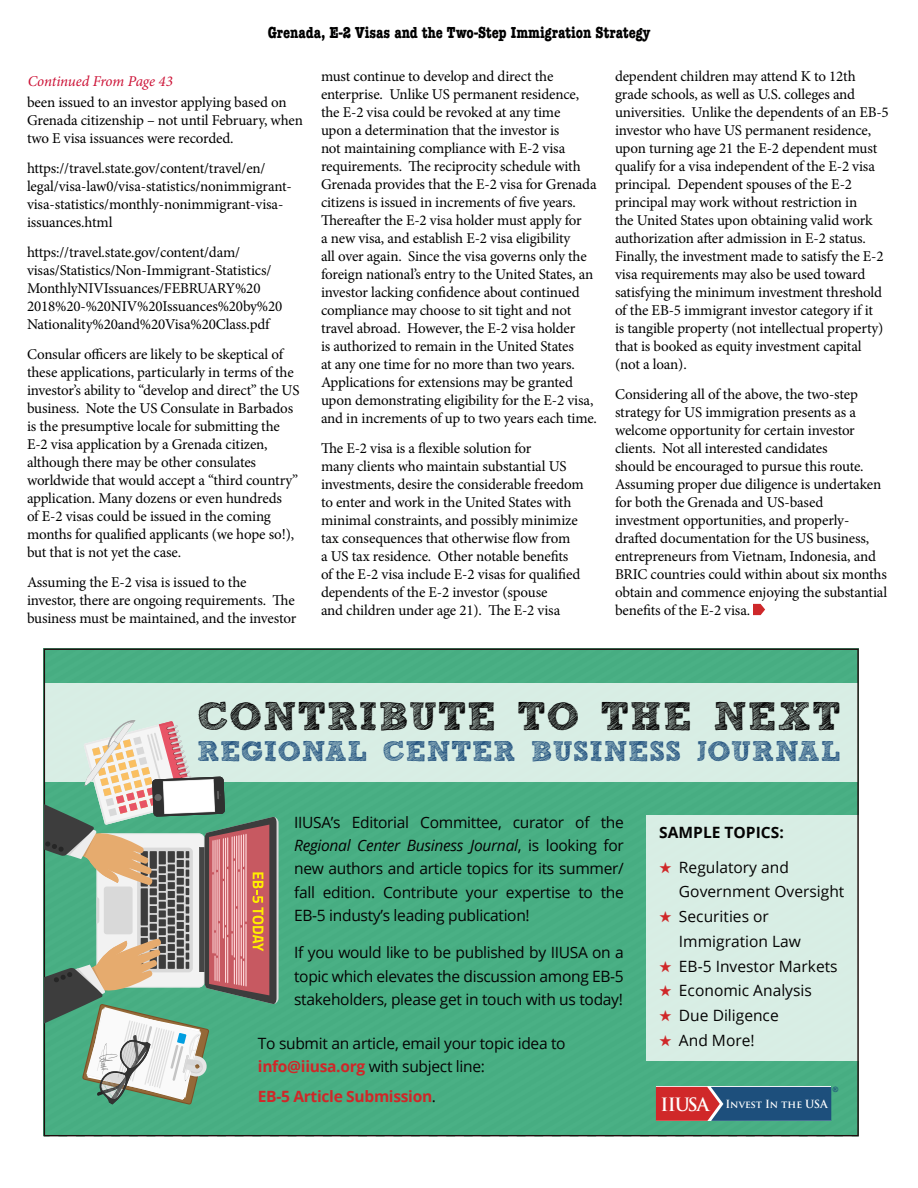
<style>
.page{position:relative;width:918px;height:1188px;background:#fff}
.page>*{position:absolute;margin:0;border:0;box-sizing:border-box;transform-origin:0 0}
.t1{font:700 39.6px "freeversion Sketch Block";letter-spacing:.02em;color:#040303}
.t2{font:700 28.35px "freeversion Sketch Block";letter-spacing:.02em;color:#1d4e7c}
.t3{font:700 condensed 16.5px "American Typewriter";color:#000001}
.t4{font:15.6px/23.4px "Open Sans";letter-spacing:-.02em;color:#040303;text-align:justify}
.t5{font:15.6px/24.8px "Open Sans";color:#040303}
.t6{font:700 15.6px "Open Sans";letter-spacing:-.02em;color:#cf2728}
.t7{font:700 15.6px "Open Sans";color:#040303}
.t8{font:15px/18px "Minion Pro";letter-spacing:-.01em;color:#000001}
.t9{font:italic 15px "Minion Pro";letter-spacing:-.01em;color:#cc1236}
.t10{font:700 10.05px "Trajan Pro";color:#fff}
.t11{font:700 7.35px "Arial";color:#1d4f7c}
.s1{font-style:italic}
.s2{font-weight:700;color:#cf2728}
.s3{font-weight:400;color:#040303}
.s4{color:#cf2728}
.s5{font-size:18px}
.s6{font-size:10.95px}
</style>
<div class="page">
<hr style="left:0;top:58px;width:1px;height:1130px;background:#4fbfcd">
<svg style="left:0;top:633px;width:1px;height:555px"></svg>
<svg style="left:753px;top:604px;width:12px;height:11px"></svg>
<div style="left:46px;top:651px;width:811px;height:483px;background:#48ae83"></div>
<div style="left:646px;top:816px;width:213px;height:245px;background:#d8ede4"></div>
<div style="left:44px;top:683px;width:814px;height:99px;background:#d8ede4"></div>
<svg style="left:44px;top:719px;width:235px;height:386px"></svg>
<svg style="left:656px;top:1087px;width:175px;height:34px;background:#5d4664"></svg>
<p class="t3" style="left:268px;top:20px;width:384px">Grenada, E-2 Visas and the Two-Step Immigration Strategy</p>
<p class="t9" style="left:28px;top:71px;width:147px">Continued From Page 43</p>
<p class="t8" style="left:27px;top:94px;width:277px">been issued to an investor applying based on<br>Grenada citizenship – not until February, when two E visa issuances were recorded.</p>
<p class="t8" style="left:27px;top:160px;width:266px">https://travel.state.gov/content/travel/en/ legal/visa-law0/visa-statistics/nonimmigrant&shy;visa-statistics/monthly-nonimmigrant-visa&shy;issuances.html</p>
<p class="t8" style="left:27px;top:244px;width:257px">https://travel.state.gov/content/dam/ visas/Statistics/Non-Immigrant-Statistics/ MonthlyNIVIssuances/FEBRUARY%20<br>2018%20-%20NIV%20Issuances%20by%20<br>Nationality%20and%20Visa%20Class.pdf</p>
<p class="t8" style="left:27px;top:346px;width:274px">Consular officers are likely to be skeptical of these applications, particularly in terms of the investor’s ability to “develop and direct” the US business. Note the US Consulate in Barbados is the presumptive locale for submitting the E-2 visa application by a Grenada citizen, although there may be other consulates worldwide that would accept a “third country” application. Many dozens or even hundreds<br>of E-2 visas could be issued in the coming months for qualified applicants (we hope so!), but that is not yet the case.</p>
<p class="t8" style="left:27px;top:574px;width:271px">Assuming the E-2 visa is issued to the investor, there are ongoing requirements. The business must be maintained, and the investor</p>
<p class="t8" style="left:321px;top:67px;width:278px">must continue to develop and direct the enterprise. Unlike US permanent residence, the E-2 visa could be revoked at any time<br>upon a determination that the investor is<br>not maintaining compliance with E-2 visa requirements. The reciprocity schedule with Grenada provides that the E-2 visa for Grenada citizens is issued in increments of five years.<br>Thereafter the E-2 visa holder must apply for<br>a new visa, and establish E-2 visa eligibility<br>all over again. Since the visa governs only the foreign national’s entry to the United States, an investor lacking confidence about continued compliance may choose to sit tight and not travel abroad. However, the E-2 visa holder<br>is authorized to remain in the United States<br>at any one time for no more than two years.<br>Applications for extensions may be granted upon demonstrating eligibility for the E-2 visa, and in increments of up to two years each time.</p>
<p class="t8" style="left:321px;top:439px;width:264px">The E-2 visa is a flexible solution for<br>many clients who maintain substantial US investments, desire the considerable freedom to enter and work in the United States with minimal constraints, and possibly minimize tax consequences that otherwise flow from<br>a US tax residence. Other notable benefits of the E-2 visa include E-2 visas for qualified dependents of the E-2 investor (spouse<br>and children under age 21). The E-2 visa</p>
<p class="t8" style="left:615px;top:67px;width:275px">dependent children may attend K to 12th grade schools, as well as U.S. colleges and universities. Unlike the dependents of an EB-5 investor who have US permanent residence, upon turning age 21 the E-2 dependent must qualify for a visa independent of the E-2 visa principal. Dependent spouses of the E-2 principal may work without restriction in<br>the United States upon obtaining valid work authorization after admission in E-2 status.<br>Finally, the investment made to satisfy the E-2 visa requirements may also be used toward satisfying the minimum investment threshold of the EB-5 immigrant investor category if it<br>is tangible property (not intellectual property) that is booked as equity investment capital (not a loan).</p>
<p class="t8" style="left:615px;top:385px;width:274px">Considering all of the above, the two-step strategy for US immigration presents as a welcome opportunity for certain investor clients. Not all interested candidates<br>should be encouraged to pursue this route.<br>Assuming proper due diligence is undertaken for both the Grenada and US-based investment opportunities, and properly&shy;drafted documentation for the US business, entrepreneurs from Vietnam, Indonesia, and BRIC countries could within about six months obtain and commence enjoying the substantial benefits of the E-2 visa.</p>
<h1 class="t1" style="left:197px;top:701px;width:645px">CONTRIBUTE TO THE NEXT</h1>
<h2 class="t2" style="left:197px;top:741px;width:645px">REGIONAL CENTER BUSINESS JOURNAL</h2>
<p class="t4" style="left:294px;top:810px;width:331px">IIUSA’s Editorial Committee, curator of the <span class="s1">Regional Center Business Journal</span>, is looking for new authors and article topics for its summer/ fall edition. Contribute your expertise to the EB-5 industy’s leading publication!</p>
<p class="t4" style="left:294px;top:941px;width:331px">If you would like to be published by IIUSA on a topic which elevates the discussion among EB-5 stakeholders, please get in touch with us today!</p>
<p class="t4" style="left:258px;top:1031px;width:309px">To submit an article, email your topic idea to <span class="s2">info@iiusa.org</span> with subject line:</p>
<p class="t6" style="left:258px;top:1085px;width:180px">EB-5 Article Submission<span class="s3">.</span></p>
<p class="t7" style="left:659px;top:821px;width:126px">SAMPLE TOPICS:</p>
<p class="t5" style="left:679px;top:854px;width:167px;text-indent:-20px"><span class="s4">★</span> Regulatory and<br>Government Oversight</p>
<p class="t5" style="left:679px;top:904px;width:124px;text-indent:-20px"><span class="s4">★</span> Securities or<br>Immigration Law</p>
<p class="t5" style="left:659px;top:953px;width:180px"><span class="s4">★</span> EB-5 Investor Markets</p>
<p class="t5" style="left:659px;top:978px;width:154px"><span class="s4">★</span> Economic Analysis</p>
<p class="t5" style="left:659px;top:1003px;width:121px"><span class="s4">★</span> Due Diligence</p>
<p class="t4" style="left:659px;top:1028px;width:97px"><span class="s4">★</span> And More!</p>
<p class="t11" style="left:833px;top:1085px;width:7px">®</p>
<p class="t10" style="left:661px;top:1098px;width:169px"><span class="s5">IIUSA</span> <span class="s6">I</span>nvest <span class="s6">I</span>n the <span class="s6">USA</span></p>
</div>
